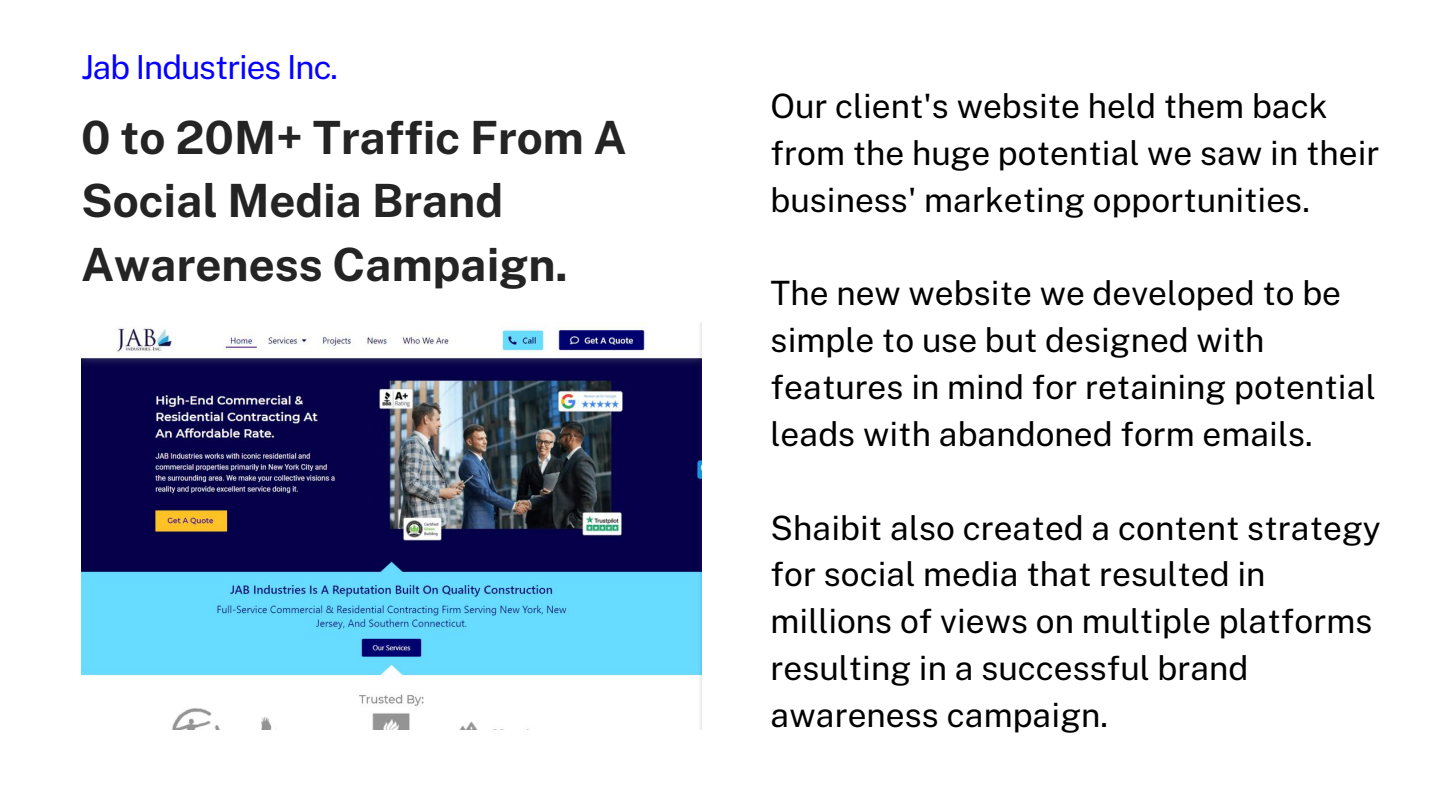
<style>
.page{position:relative;width:1440px;height:810px;background:#fff}
.page>*{position:absolute;margin:0;border:0;box-sizing:border-box;transform-origin:0 0}
.t1{font:700 45.8px/63.5px "Public Sans";color:#242424}
.t2{font:33.5px/46.8px "Public Sans";color:#000}
.t3{font:33.1px "Public Sans";letter-spacing:-.03em;color:#0500ff}
</style>
<div class="page">
<img style="left:81px;top:323px;width:621px;height:406px">
<p class="t3" style="left:81px;top:48px;width:259px">Jab Industries Inc.</p>
<h1 class="t1" style="left:81px;top:105px;width:547px">0 to 20M+ Traffic From A<br>Social Media Brand<br>Awareness Campaign.</h1>
<p class="t2" style="left:771px;top:83px;width:610px">Our client's website held them back from the huge potential we saw in their business' marketing opportunities.</p>
<p class="t2" style="left:771px;top:270px;width:607px">The new website we developed to be simple to use but designed with features in mind for retaining potential leads with abandoned form emails.</p>
<p class="t2" style="left:771px;top:504px;width:612px">Shaibit also created a content strategy for social media that resulted in millions of views on multiple platforms resulting in a successful brand awareness campaign.</p>
</div>
